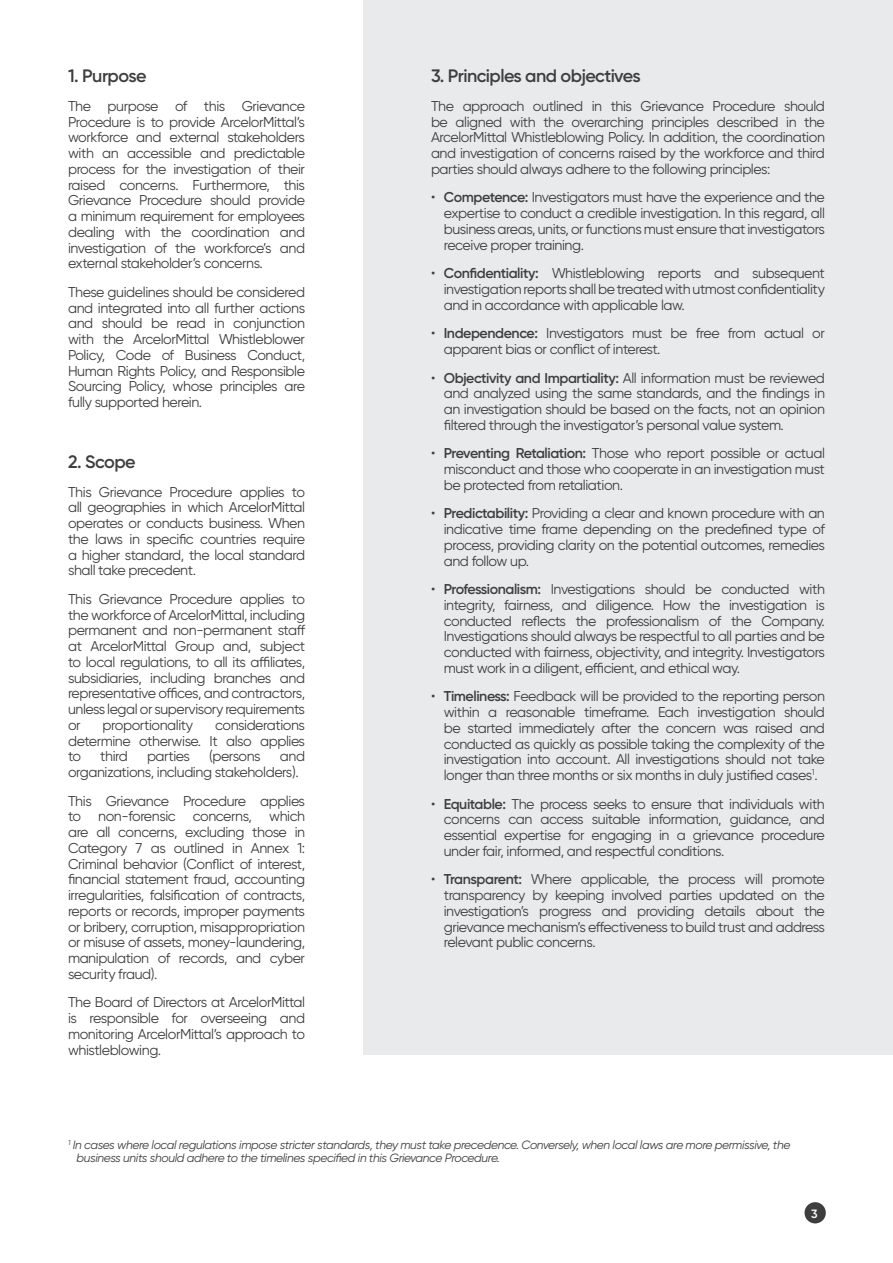
<style>
.page{position:relative;width:893px;height:1263px;background:#fff}
.page>*{position:absolute;margin:0;border:0;box-sizing:border-box;transform-origin:0 0}
.t1{font:600 18px "Gilroy";letter-spacing:-.03em;color:#3e3e3f}
.t2{font:14.25px/15.8px "Gilroy";letter-spacing:-.03em;color:#3e3e3f;text-align:justify}
.t3{font:italic 12px/13.5px "Gilroy";letter-spacing:-.03em;color:#3e3e3f}
.t4{font:600 12px "Gilroy";color:#fff}
.s1{font-weight:600}
</style>
<div class="page">
<div style="left:804px;top:1202px;width:22px;height:21px;background:#3e3e3f;border-radius:50%"></div>
<div style="left:364px;top:0;width:529px;height:1054px;background:#e9eaeb"></div>
<p class="t1" style="left:68px;top:65px;width:80px">1. Purpose</p>
<p class="t2" style="left:68px;top:98px;width:239px">The purpose of this Grievance Procedure is to provide ArcelorMittal’s workforce and external stakeholders with an accessible and predictable process for the investigation of their raised concerns. Furthermore, this Grievance Procedure should provide a minimum requirement for employees dealing with the coordination and investigation of the workforce’s and external stakeholder’s concerns.</p>
<p class="t2" style="left:68px;top:284px;width:239px">These guidelines should be considered and integrated into all further actions and should be read in conjunction with the ArcelorMittal Whistleblower Policy, Code of Business Conduct, Human Rights Policy, and Responsible Sourcing Policy, whose principles are fully supported herein.</p>
<p class="t1" style="left:68px;top:450px;width:69px">2. Scope</p>
<p class="t2" style="left:68px;top:483px;width:239px">This Grievance Procedure applies to all geographies in which ArcelorMittal operates or conducts business. When the laws in specific countries require a higher standard, the local standard shall take precedent.</p>
<p class="t2" style="left:68px;top:591px;width:239px">This Grievance Procedure applies to the workforce of ArcelorMittal, including permanent and non-permanent staff at ArcelorMittal Group and, subject to local regulations, to all its affiliates, subsidiaries, including branches and representative offices, and contractors, unless legal or supervisory requirements or</p>
<p class="t2" style="left:103px;top:717px;width:92px">proportionality</p>
<p class="t2" style="left:68px;top:717px;width:239px;text-indent:147px">considerations determine otherwise. It also applies to</p>
<p class="t2" style="left:100px;top:748px;width:29px">third</p>
<p class="t2" style="left:147px;top:748px;width:44px">parties</p>
<p class="t2" style="left:209px;top:748px;width:53px">(persons</p>
<p class="t2" style="left:68px;top:748px;width:239px;text-indent:212px">and organizations, including stakeholders).</p>
<p class="t2" style="left:68px;top:792px;width:239px">This Grievance Procedure applies to non-forensic concerns, which are all concerns, excluding those in Category 7 as outlined in Annex 1:<br>Criminal behavior (Conflict of interest, financial statement fraud, accounting irregularities, falsification of contracts, reports or records, improper payments or bribery, corruption, misappropriation or misuse of assets, money-laundering, manipulation of records, and cyber security fraud).</p>
<p class="t2" style="left:68px;top:994px;width:239px">The Board of Directors at ArcelorMittal is responsible for overseeing and monitoring ArcelorMittal’s approach to whistleblowing.</p>
<p class="t1" style="left:431px;top:65px;width:211px">3. Principles and objectives</p>
<p class="t2" style="left:431px;top:98px;width:395px">The approach outlined in this Grievance Procedure should be aligned with the overarching principles described in the ArcelorMittal Whistleblowing Policy. In addition, the coordination and investigation of concerns raised by the workforce and third parties should always adhere to the following principles:</p>
<p class="t2" style="left:444px;top:189px;width:383px;text-indent:-13px">• <span class="s1">Competence:</span> Investigators must have the experience and the expertise to conduct a credible investigation. In this regard, all business areas, units, or functions must ensure that investigators receive proper training.</p>
<p class="t2" style="left:444px;top:265px;width:383px;text-indent:-13px">• <span class="s1">Confidentiality:</span> Whistleblowing reports and subsequent investigation reports shall be treated with utmost confidentiality and in accordance with applicable law.</p>
<p class="t2" style="left:444px;top:325px;width:383px;text-indent:-13px">• <span class="s1">Independence:</span> Investigators must be free from actual or apparent bias or conflict of interest.</p>
<p class="t2" style="left:444px;top:369px;width:383px;text-indent:-13px">• <span class="s1">Objectivity and Impartiality:</span> All information must be reviewed and analyzed using the same standards, and the findings in an investigation should be based on the facts, not an opinion filtered through the investigator’s personal value system.</p>
<p class="t2" style="left:444px;top:445px;width:383px;text-indent:-13px">• <span class="s1">Preventing Retaliation:</span> Those who report possible or actual misconduct and those who cooperate in an investigation must be protected from retaliation.</p>
<p class="t2" style="left:444px;top:505px;width:383px;text-indent:-13px">• <span class="s1">Predictability:</span> Providing a clear and known procedure with an indicative time frame depending on the predefined type of process, providing clarity on the potential outcomes, remedies and follow up.</p>
<p class="t2" style="left:444px;top:581px;width:383px;text-indent:-13px">• <span class="s1">Professionalism:</span> Investigations should be conducted with integrity, fairness, and diligence. How the investigation is conducted reflects the professionalism of the Company.<br>Investigations should always be respectful to all parties and be conducted with fairness, objectivity, and integrity. Investigators must work in a diligent, efficient, and ethical way.</p>
<p class="t2" style="left:444px;top:688px;width:383px;text-indent:-13px">• <span class="s1">Timeliness:</span> Feedback will be provided to the reporting person within a reasonable timeframe. Each investigation should be started immediately after the concern was raised and conducted as quickly as possible taking the complexity of the investigation into account. All investigations should not take longer than three months or six months in duly justified cases<sup>1</sup>.</p>
<p class="t2" style="left:444px;top:795px;width:383px;text-indent:-13px">• <span class="s1">Equitable:</span> The process seeks to ensure that individuals with concerns can access suitable information, guidance, and essential expertise for engaging in a grievance procedure under fair, informed, and respectful conditions.</p>
<p class="t2" style="left:444px;top:871px;width:383px;text-indent:-13px">• <span class="s1">Transparent:</span> Where applicable, the process will promote transparency by keeping involved parties updated on the investigation’s progress and providing details about the grievance mechanism’s effectiveness to build trust and address relevant public concerns.</p>
<p class="t3" style="left:77px;top:1138px;width:715px;text-indent:-9px"><sup>1</sup> In cases where local regulations impose stricter standards, they must take precedence. Conversely, when local laws are more permissive, the business units should adhere to the timelines specified in this Grievance Procedure.</p>
<p class="t4" style="left:811px;top:1206px;width:8px">3</p>
</div>
